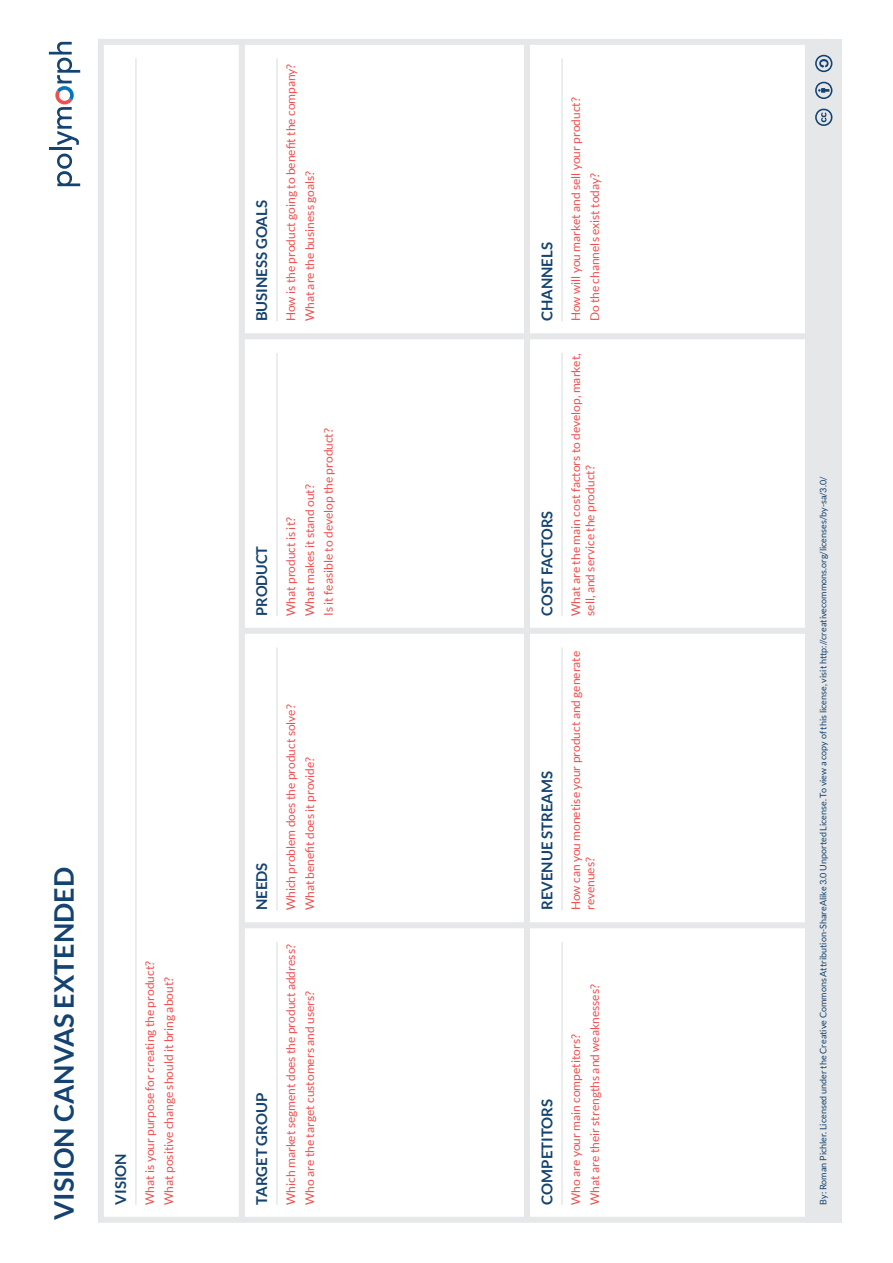
<style>
.page{position:relative;width:893px;height:1263px;background:#fff}
.page>*{position:absolute;margin:0;border:0;box-sizing:border-box;transform-origin:0 0}
.t1{font:700 27px "Lato";color:#144371}
.t2{font:700 15px "Lato";color:#144371}
.t3{font:12px/18.9px "Lato";color:#ee5051}
.t4{font:9px "Lato";color:#144371}
</style>
<div class="page">
<div style="left:98px;top:39px;width:730px;height:1184px;border:6px solid #e6e7e8"></div>
<div style="left:239px;top:922px;width:585px;height:6px;background:#e6e7e8"></div>
<div style="left:239px;top:628px;width:585px;height:6px;background:#e6e7e8"></div>
<div style="left:239px;top:333px;width:585px;height:6px;background:#e6e7e8"></div>
<div style="left:239px;top:42px;width:6px;height:1178px;background:#e6e7e8"></div>
<hr style="left:135px;top:58px;width:2px;height:1147px;background:#e6e7e8">
<hr style="left:276px;top:942px;width:2px;height:263px;background:#e6e7e8">
<hr style="left:276px;top:647px;width:2px;height:263px;background:#e6e7e8">
<hr style="left:276px;top:353px;width:2px;height:263px;background:#e6e7e8">
<hr style="left:276px;top:58px;width:2px;height:263px;background:#e6e7e8">
<div style="left:524px;top:42px;width:6px;height:1178px;background:#e6e7e8"></div>
<hr style="left:561px;top:942px;width:2px;height:263px;background:#e6e7e8">
<hr style="left:561px;top:647px;width:2px;height:263px;background:#e6e7e8">
<hr style="left:561px;top:353px;width:2px;height:263px;background:#e6e7e8">
<hr style="left:561px;top:58px;width:2px;height:263px;background:#e6e7e8">
<div style="left:805px;top:39px;width:36px;height:1184px;background:#e6e7e8"></div>
<svg style="left:815px;top:55px;width:17px;height:17px"></svg>
<svg style="left:815px;top:82px;width:17px;height:17px"></svg>
<svg style="left:815px;top:109px;width:17px;height:17px"></svg>
<svg style="left:57px;top:154px;width:23px;height:32px"></svg>
<hr style="left:49px;top:148px;width:23px;height:2px;background:#144371">
<svg style="left:49px;top:42px;width:31px;height:103px"></svg>
<h1 class="t1" style="left:48px;top:1220px;width:354px;rotate:-90deg">VISION CANVAS EXTENDED</h1>
<p class="t2" style="left:112px;top:1205px;width:53px;rotate:-90deg">VISION</p>
<p class="t3" style="left:140px;top:1205px;width:245px;rotate:-90deg">What is your purpose for creating the product?<br>What positive change should it bring about?</p>
<p class="t2" style="left:253px;top:321px;width:123px;rotate:-90deg">BUSINESS GOALS</p>
<p class="t3" style="left:281px;top:321px;width:259px;rotate:-90deg">How is the product going to benefit the company?<br>What are the business goals?</p>
<p class="t2" style="left:253px;top:616px;width:71px;rotate:-90deg">PRODUCT</p>
<p class="t3" style="left:281px;top:616px;width:189px;rotate:-90deg">What product is it?<br>What makes it stand out?<br>Is it feasible to develop the product?</p>
<p class="t2" style="left:253px;top:910px;width:49px;rotate:-90deg">NEEDS</p>
<p class="t2" style="left:253px;top:1205px;width:113px;rotate:-90deg">TARGET GROUP</p>
<p class="t3" style="left:281px;top:910px;width:207px;rotate:-90deg">Which problem does the product solve?<br>What benefit does it provide?</p>
<p class="t3" style="left:281px;top:1205px;width:262px;rotate:-90deg">Which market segment does the product address?<br>Who are the target customers and users?</p>
<p class="t2" style="left:538px;top:321px;width:81px;rotate:-90deg">CHANNELS</p>
<p class="t2" style="left:538px;top:616px;width:106px;rotate:-90deg">COST FACTORS</p>
<p class="t2" style="left:538px;top:910px;width:141px;rotate:-90deg">REVENUE STREAMS</p>
<p class="t3" style="left:566px;top:321px;width:225px;rotate:-90deg">How will you market and sell your product?<br>Do the channels exist today?</p>
<p class="t3" style="left:569px;top:616px;width:264px;line-height:14.4px;rotate:-90deg">What are the main cost factors to develop, market, sell, and service the product?</p>
<p class="t3" style="left:569px;top:910px;width:261px;line-height:14.4px;rotate:-90deg">How can you monetise your product and generate revenues?</p>
<p class="t2" style="left:538px;top:1205px;width:107px;rotate:-90deg">COMPETITORS</p>
<p class="t3" style="left:566px;top:1205px;width:222px;rotate:-90deg">Who are your main competitors?<br>What are their strengths and weaknesses?</p>
<p class="t4" style="left:818px;top:1205px;width:729px;rotate:-90deg">By: Roman Pichler. Licensed under the Creative Commons Attribution-ShareAlike 3.0 Unported License. To view a copy of this license, visit http://creativecommons.org/licenses/by-sa/3.0/</p>
</div>
